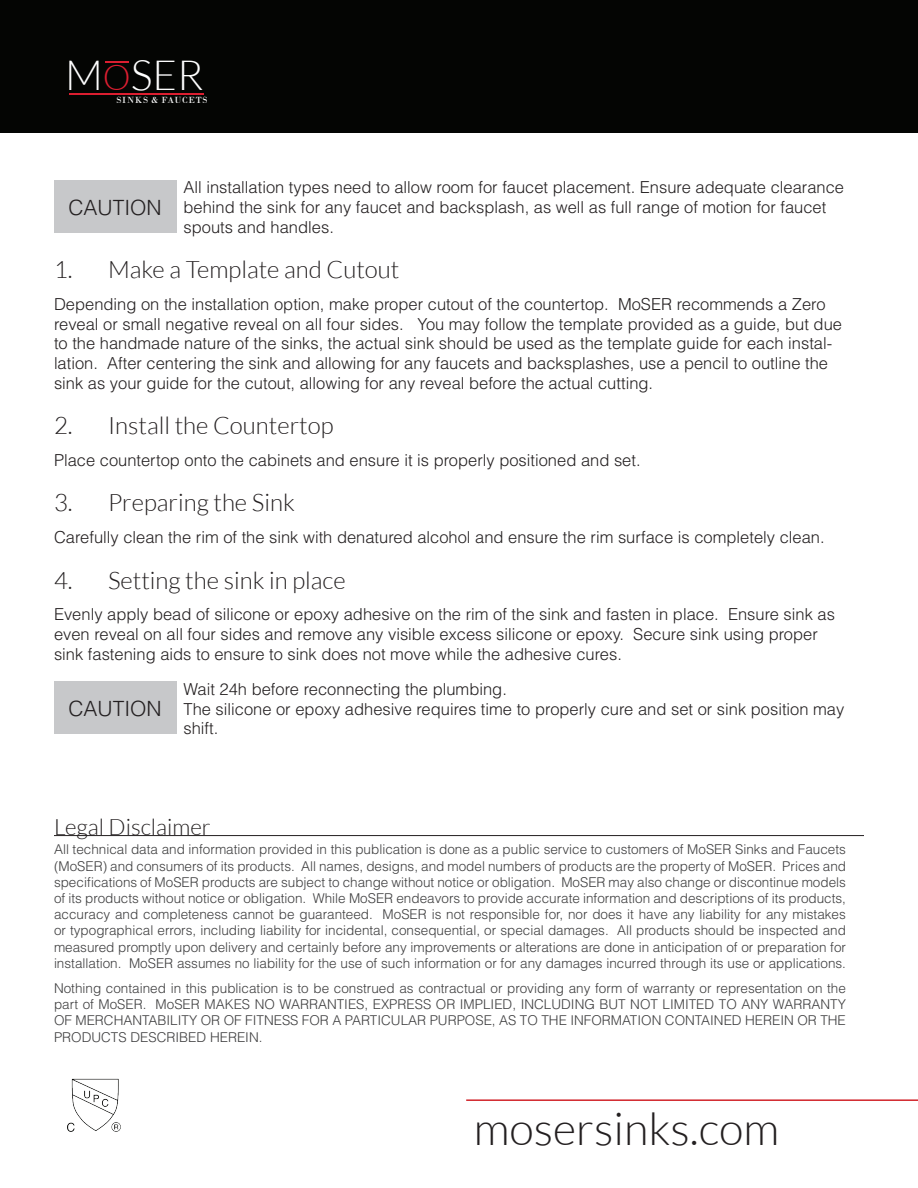
<style>
.page{position:relative;width:918px;height:1188px;background:#fff}
.page>*{position:absolute;margin:0;border:0;box-sizing:border-box;transform-origin:0 0}
.t1{font:300 45px "Lato";color:#231f20}
.t2{font:300 41.7px "Lato";color:#fff}
.t3{font:300 24px "Lato";color:#231f20}
.t4{font:300 22.5px "Lato";color:#231f20}
.t5{font:300 21px "Helvetica";color:#231f20}
.t6{font:300 16.5px/19.8px "Helvetica";color:#231f20}
.t7{font:300 13.5px/16.2px "Helvetica";color:#3e3e3f;text-align:justify}
.t8{font:9.45px "Bodoni";letter-spacing:.075em;color:#fff}
.s1{font-size:34.95px;color:#db1e30}
</style>
<div class="page">
<hr style="left:54px;top:835px;width:810px;height:1px;background:#231f20">
<hr style="left:466px;top:1099px;width:452px;height:2px;background:#d1232a">
<div style="left:0;top:0;width:918px;height:132px;background:#040503"></div>
<img style="left:67px;top:1078px;width:54px;height:54px">
<hr style="left:105px;top:61px;width:24px;height:2px;background:#db1e30">
<hr style="left:70px;top:93px;width:134px;height:1px;background:#db1e30">
<div style="left:54px;top:180px;width:122px;height:52px;background:#c7c8ca"></div>
<div style="left:54px;top:682px;width:122px;height:52px;background:#c7c8ca"></div>
<h2 class="t2" style="left:65px;top:53px;width:140px">M<span class="s1">O</span>SER</h2>
<p class="t8" style="left:117px;top:94px;width:93px">SINKS &amp; FAUCETS</p>
<p class="t6" style="left:184px;top:177px;width:662px">All installation types need to allow room for faucet placement. Ensure adequate clearance behind the sink for any faucet and backsplash, as well as full range of motion for faucet spouts and handles.</p>
<p class="t3" style="left:54px;top:257px;width:347px">1. Make a Template and Cutout</p>
<p class="t6" style="left:54px;top:294px;width:790px">Depending on the installation option, make proper cutout of the countertop. MoSER recommends a Zero reveal or small negative reveal on all four sides. You may follow the template provided as a guide, but due to the handmade nature of the sinks, the actual sink should be used as the template guide for each instal&shy;lation. After centering the sink and allowing for any faucets and backsplashes, use a pencil to outline the sink as your guide for the cutout, allowing for any reveal before the actual cutting.</p>
<p class="t3" style="left:54px;top:413px;width:281px">2. Install the Countertop</p>
<p class="t6" style="left:54px;top:450px;width:588px">Place countertop onto the cabinets and ensure it is properly positioned and set.</p>
<p class="t3" style="left:54px;top:490px;width:242px">3. Preparing the Sink</p>
<p class="t6" style="left:54px;top:527px;width:772px">Carefully clean the rim of the sink with denatured alcohol and ensure the rim surface is completely clean.</p>
<p class="t3" style="left:54px;top:567px;width:293px">4. Setting the sink in place</p>
<p class="t6" style="left:54px;top:604px;width:783px">Evenly apply bead of silicone or epoxy adhesive on the rim of the sink and fasten in place. Ensure sink as even reveal on all four sides and remove any visible excess silicone or epoxy. Secure sink using proper sink fastening aids to ensure to sink does not move while the adhesive cures.</p>
<p class="t5" style="left:68px;top:696px;width:95px">CAUTION</p>
<p class="t5" style="left:68px;top:194px;width:95px">CAUTION</p>
<p class="t6" style="left:184px;top:679px;width:662px">Wait 24h before reconnecting the plumbing.<br>The silicone or epoxy adhesive requires time to properly cure and set or sink position may shift.</p>
<h3 class="t4" style="left:54px;top:815px;width:158px">Legal Disclaimer</h3>
<p class="t7" style="left:54px;top:841px;width:794px">All technical data and information provided in this publication is done as a public service to customers of MoSER Sinks and Faucets (MoSER) and consumers of its products. All names, designs, and model numbers of products are the property of MoSER. Prices and specifications of MoSER products are subject to change without notice or obligation. MoSER may also change or discontinue models of its products without notice or obligation. While MoSER endeavors to provide accurate information and descriptions of its products, accuracy and completeness cannot be guaranteed. MoSER is not responsible for, nor does it have any liability for any mistakes or typographical errors, including liability for incidental, consequential, or special damages. All products should be inspected and measured promptly upon delivery and certainly before any improvements or alterations are done in anticipation of or preparation for installation. MoSER assumes no liability for the use of such information or for any damages incurred through its use or applications.</p>
<p class="t7" style="left:54px;top:980px;width:793px">Nothing contained in this publication is to be construed as contractual or providing any form of warranty or representation on the part of MoSER. MoSER MAKES NO WARRANTIES, EXPRESS OR IMPLIED, INCLUDING BUT NOT LIMITED TO ANY WARRANTY OF MERCHANTABILITY OR OF FITNESS FOR A PARTICULAR PURPOSE, AS TO THE INFORMATION CONTAINED HEREIN OR THE PRODUCTS DESCRIBED HEREIN.</p>
<h1 class="t1" style="left:474px;top:1104px;width:307px">mosersinks.com</h1>
</div>
